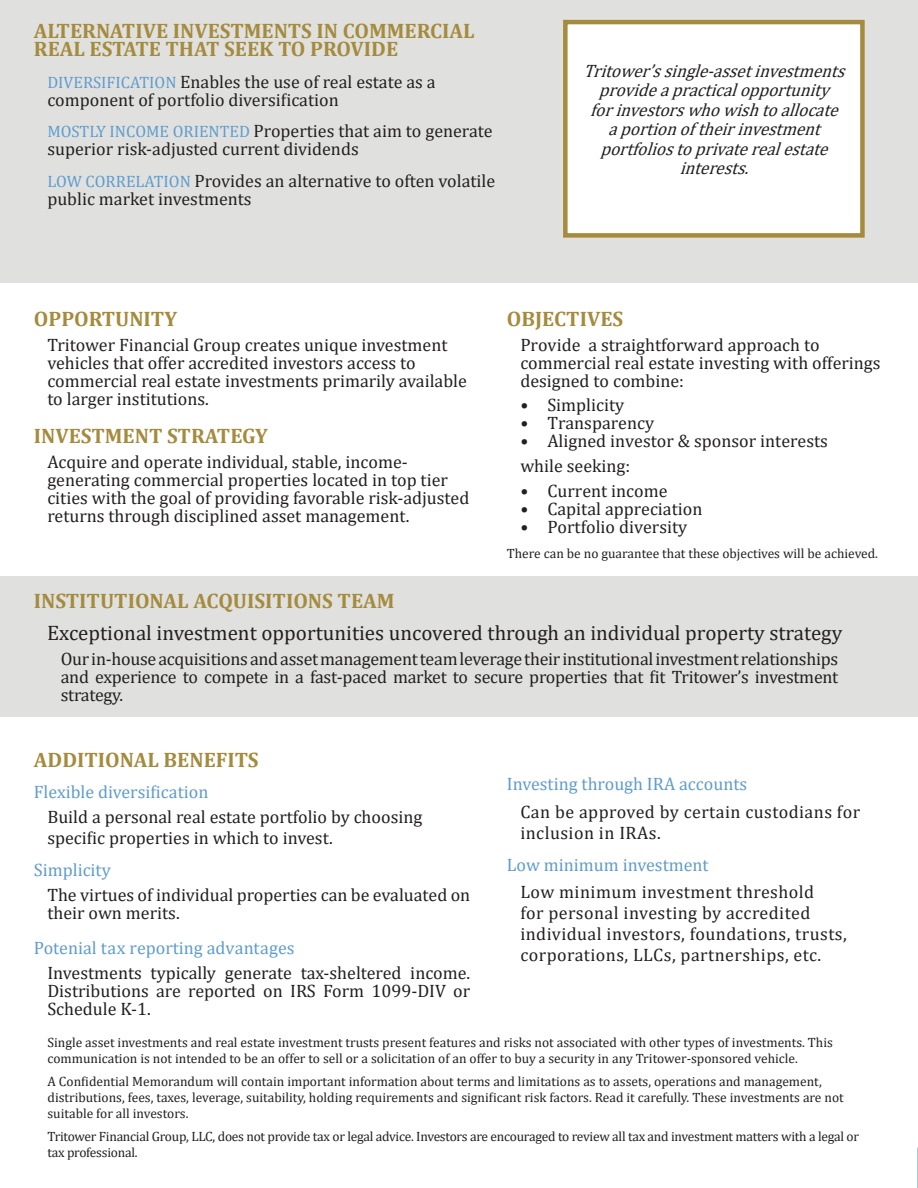
<style>
.page{position:relative;width:918px;height:1188px;background:#fff}
.page>*{position:absolute;margin:0;border:0;box-sizing:border-box;transform-origin:0 0}
.t1{font:700 21px/18px "Cambria";color:#a58b3e}
.t2{font:21px "Cambria";color:#231f20}
.t3{font:18px/18px "Cambria";color:#231f20}
.t4{font:18px/21px "Cambria";letter-spacing:.025em;color:#231f20}
.t5{font:italic 18px/19.5px "Cambria";color:#231f20;text-align:center;scale:.96 1}
.t6{font:18px "Cambria";color:#5f9cce}
.t7{font:13.5px/16.2px "Cambria";color:#231f20}
.t8{font:13.5px/16.2px "Cambria";letter-spacing:-.02em;color:#231f20}
.s1{font-size:16.5px;color:#5f9cce}
</style>
<div class="page">
<div style="left:0;top:0;width:918px;height:282px;background:#e0e1df"></div>
<div style="left:563px;top:20px;width:302px;height:218px;background:#fff;border:4px solid #a58b3e"></div>
<div style="left:0;top:576px;width:918px;height:140px;background:#e0e1df"></div>
<svg style="left:917px;top:1147px;width:1px;height:41px"></svg>
<p class="t1" style="left:34px;top:22px;width:442px">ALTERNATIVE INVESTMENTS IN COMMERCIAL<br>REAL ESTATE THAT SEEK TO PROVIDE</p>
<p class="t3" style="left:47px;top:73px;width:390px"><span class="s1">DIVERSIFICATION</span> Enables the use of real estate as a component of portfolio diversification</p>
<p class="t3" style="left:47px;top:122px;width:447px"><span class="s1">MOSTLY INCOME ORIENTED</span> Properties that aim to generate superior risk-adjusted current dividends</p>
<p class="t3" style="left:47px;top:172px;width:449px"><span class="s1">LOW CORRELATION</span> Provides an alternative to often volatile public market investments</p>
<p class="t5" style="left:584px;top:61px;width:305px">Tritower’ssingle-assetinvestments provideapracticalopportunity forinvestorswhowishtoallocate aportionoftheirinvestment portfoliostoprivaterealestate interests.</p>
<p class="t1" style="left:34px;top:309px;width:145px">OPPORTUNITY</p>
<p class="t3" style="left:47px;top:335px;width:421px">Tritower Financial Group creates unique investment vehicles that offer accredited investors access to commercial real estate investments primarily available to larger institutions.</p>
<p class="t1" style="left:34px;top:426px;width:235px">INVESTMENT STRATEGY</p>
<p class="t3" style="left:47px;top:452px;width:423px">Acquire and operate individual, stable, income&shy;generating commercial properties located in top tier cities with the goal of providing favorable risk-adjusted returns through disciplined asset management.</p>
<p class="t1" style="left:507px;top:309px;width:118px">OBJECTIVES</p>
<p class="t3" style="left:520px;top:335px;width:362px">Provide a straightforward approach to commercial real estate investing with offerings designed to combine:</p>
<p class="t3" style="left:520px;top:396px;width:105px">• Simplicity</p>
<p class="t3" style="left:520px;top:414px;width:135px">• Transparency</p>
<p class="t3" style="left:520px;top:432px;width:309px">• Aligned investor &amp; sponsor interests</p>
<p class="t3" style="left:520px;top:457px;width:111px">while seeking:</p>
<p class="t3" style="left:520px;top:482px;width:149px">• Current income</p>
<p class="t3" style="left:520px;top:500px;width:184px">• Capital appreciation</p>
<p class="t3" style="left:520px;top:518px;width:168px">• Portfolio diversity</p>
<p class="t7" style="left:507px;top:545px;width:373px">There can be no guarantee that these objectives will be achieved.</p>
<p class="t1" style="left:34px;top:592px;width:362px">INSTITUTIONAL ACQUISITIONS TEAM</p>
<p class="t2" style="left:47px;top:620px;width:797px">Exceptional investment opportunities uncovered through an individual property strategy</p>
<p class="t3" style="left:61px;top:649px;width:779px;text-align:justify">Our in-house acquisitions and asset management team leverage their institutional investment relationships and experience to compete in a fast-paced market to secure properties that fit Tritower’s investment strategy.</p>
<p class="t1" style="left:34px;top:750px;width:226px">ADDITIONAL BENEFITS</p>
<p class="t6" style="left:34px;top:781px;width:176px">Flexible diversification</p>
<p class="t3" style="left:47px;top:806px;width:376px;line-height:21.6px">Build a personal real estate portfolio by choosing specific properties in which to invest.</p>
<p class="t6" style="left:34px;top:859px;width:78px">Simplicity</p>
<p class="t3" style="left:47px;top:886px;width:424px">The virtues of individual properties can be evaluated on their own merits.</p>
<p class="t6" style="left:34px;top:937px;width:262px">Potenial tax reporting advantages</p>
<p class="t3" style="left:47px;top:963px;width:424px;text-align:justify">Investments typically generate tax-sheltered income.<br>Distributions are reported on IRS Form 1099-DIV or Schedule K-1.</p>
<p class="t6" style="left:507px;top:774px;width:242px">Investing through IRA accounts</p>
<p class="t4" style="left:520px;top:801px;width:341px">Can be approved by certain custodians for inclusion in IRAs.</p>
<p class="t6" style="left:507px;top:854px;width:203px">Low minimum investment</p>
<p class="t4" style="left:520px;top:882px;width:328px">Low minimum investment threshold<br>for personal investing by accredited individual investors, foundations, trusts, corporations, LLCs, partnerships, etc.</p>
<p class="t7" style="left:48px;top:1034px;width:787px">Single asset investments and real estate investment trusts present features and risks not associated with other types of investments. This communication is not intended to be an offer to sell or a solicitation of an offer to buy a security in any Tritower-sponsored vehicle.</p>
<p class="t7" style="left:48px;top:1073px;width:798px">A Confidential Memorandum will contain important information about terms and limitations as to assets, operations and management, distributions, fees, taxes, leverage, suitability, holding requirements and significant risk factors. Read it carefully. These investments are not suitable for all investors.</p>
<p class="t8" style="left:48px;top:1128px;width:813px">Tritower Financial Group, LLC, does not provide tax or legal advice. Investors are encouraged to review all tax and investment matters with a legal or tax professional.</p>
</div>
